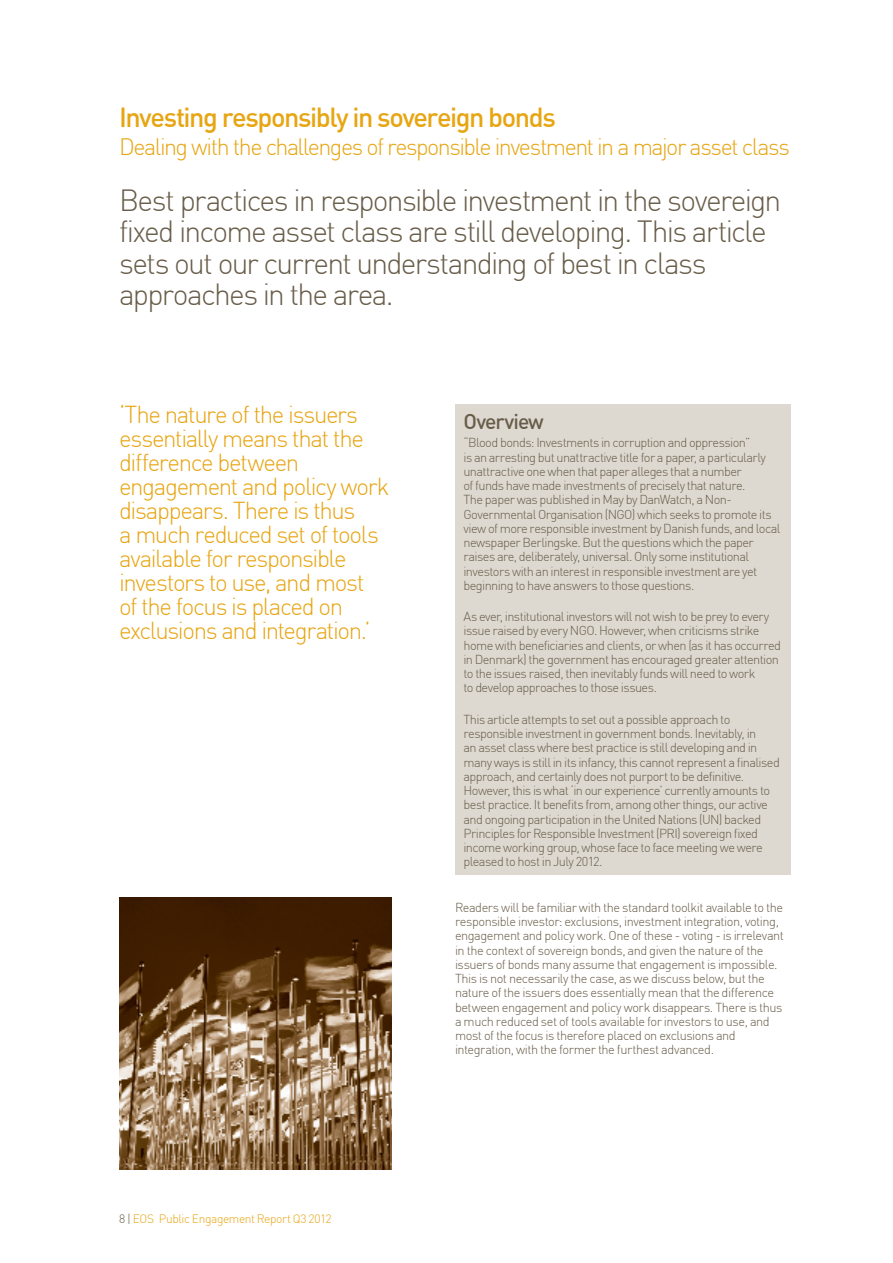
<style>
.page{position:relative;width:893px;height:1263px;background:#fff}
.page>*{position:absolute;margin:0;border:0;box-sizing:border-box;transform-origin:0 0}
.t1{font:300 30px/31.5px "DIN";letter-spacing:-.06em;color:#685d49}
.t2{font:500 27px "DIN";letter-spacing:-.055em;color:#e7a512}
.t3{font:300 24px/24px "DIN";letter-spacing:-.055em;color:#e7a512}
.t4{font:300 23.25px "DIN";letter-spacing:-.065em;color:#e7a512}
.t5{font:500 21px "DIN";letter-spacing:-.05em;color:#685d49}
.t6{font:300 12.75px/14.2px "DIN";letter-spacing:-.045em;color:#685d49}
.t7{font:300 12px "DIN";letter-spacing:-.035em;color:#e7a512}
.s1{color:#685d49}
</style>
<div class="page">
<div style="left:455px;top:404px;width:336px;height:471px;background:#ddd9d1"></div>
<img style="left:119px;top:897px;width:272px;height:272px">
<h2 class="t2" style="left:119px;top:100px;width:438px">Investing responsibly in sovereign bonds</h2>
<h3 class="t4" style="left:119px;top:133px;width:672px">Dealing with the challenges of responsible investment in a major asset class</h3>
<h1 class="t1" style="left:119px;top:184px;width:664px">Best practices in responsible investment in the sovereign fixed income asset class are still developing. This article sets out our current understanding of best in class approaches in the area.</h1>
<p class="t3" style="left:119px;top:402px;width:272px">‘The nature of the issuers essentially means that the difference between engagement and policy work disappears. There is thus<br>a much reduced set of tools available for responsible investors to use, and most<br>of the focus is placed on exclusions and integration.’</p>
<p class="t7" style="left:119px;top:1212px;width:214px"><span class="s1">8 |</span> EOS Public Engagement Report Q3 2012</p>
<h3 class="t5" style="left:463px;top:408px;width:82px">Overview</h3>
<p class="t6" style="left:463px;top:435px;width:319px">“Blood bonds: Investments in corruption and oppression”<br>is an arresting but unattractive title for a paper, a particularly unattractive one when that paper alleges that a number<br>of funds have made investments of precisely that nature.<br>The paper was published in May by DanWatch, a Non-Governmental Organisation (NGO) which seeks to promote its view of more responsible investment by Danish funds, and local newspaper Berlingske. But the questions which the paper raises are, deliberately, universal. Only some institutional investors with an interest in responsible investment are yet beginning to have answers to those questions.</p>
<p class="t6" style="left:463px;top:609px;width:319px">As ever, institutional investors will not wish to be prey to every issue raised by every NGO. However, when criticisms strike home with beneficiaries and clients, or when (as it has occurred in Denmark) the government has encouraged greater attention to the issues raised, then inevitably funds will need to work<br>to develop approaches to those issues.</p>
<p class="t6" style="left:463px;top:712px;width:318px">This article attempts to set out a possible approach to responsible investment in government bonds. Inevitably, in<br>an asset class where best practice is still developing and in many ways is still in its infancy, this cannot represent a finalised approach, and certainly does not purport to be definitive.<br>However, this is what ‘in our experience’ currently amounts to best practice. It benefits from, among other things, our active and ongoing participation in the United Nations (UN) backed Principles for Responsible Investment (PRI) sovereign fixed income working group, whose face to face meeting we were pleased to host in July 2012.</p>
<p class="t6" style="left:455px;top:900px;width:330px">Readers will be familiar with the standard toolkit available to the responsible investor: exclusions, investment integration, voting, engagement and policy work. One of these - voting - is irrelevant in the context of sovereign bonds, and given the nature of the issuers of bonds many assume that engagement is impossible.<br>This is not necessarily the case, as we discuss below, but the nature of the issuers does essentially mean that the difference between engagement and policy work disappears. There is thus a much reduced set of tools available for investors to use, and most of the focus is therefore placed on exclusions and integration, with the former the furthest advanced.</p>
</div>
